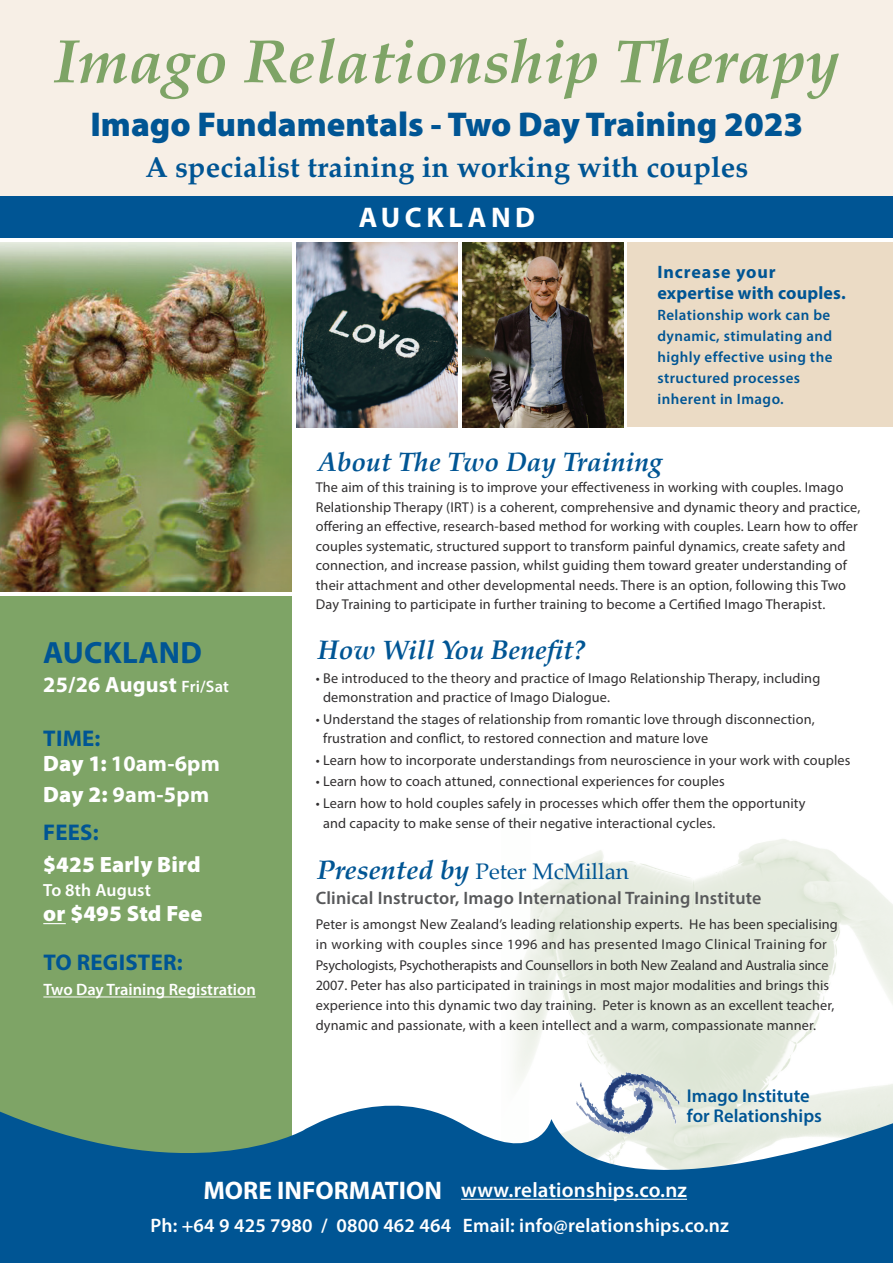
<style>
.page{position:relative;width:893px;height:1263px;background:#fff}
.page>*{position:absolute;margin:0;border:0;box-sizing:border-box;transform-origin:0 0}
.t1{font:italic 700 61.5px "Palatino";color:#7ea466}
.t2{font:900 34.5px "Myriad Pro";color:#005594}
.t3{font:700 30.9px "Myriad Pro";letter-spacing:.01em;color:#005594}
.t4{font:700 28.95px "Palatino";letter-spacing:.005em;color:#005594}
.t5{font:700 28.5px "Myriad Pro";letter-spacing:.16em;color:#fff}
.t6{font:italic 700 27px "Palatino";color:#005594}
.t7{font:700 25.5px "Myriad Pro";color:#fff}
.t8{font:700 22.8px "Myriad Pro";letter-spacing:.01em;color:#005594}
.t9{font:22.5px "Palatino";color:#005594}
.t10{font:700 22.2px/30.8px "Myriad Pro";letter-spacing:.01em;color:#fff}
.t11{font:900 22.2px "Myriad Pro";letter-spacing:.01em;color:#fff}
.t12{font:700 22.05px "Myriad Pro";letter-spacing:.01em;color:#fff}
.t13{font:600 21px "Myriad Pro";letter-spacing:.01em;color:#fff}
.t14{font:600 19.5px "Myriad Pro";letter-spacing:.01em;color:#fff}
.t15{font:600 18.6px/19.6px "Myriad Pro";color:#005594}
.t16{font:600 18px "Myriad Pro";letter-spacing:.01em;color:#57585a}
.t17{font:700 18px/21px "Myriad Pro";letter-spacing:.01em;color:#005594}
.t18{font:600 17.7px "Myriad Pro";letter-spacing:.01em;color:#fff}
.t19{font:600 16.5px "Myriad Pro";color:#fff}
.t20{font:600 15px/21px "Myriad Pro";letter-spacing:.03em;color:#005594}
.t21{font:14.25px/19.5px "Myriad Pro";letter-spacing:.01em;color:#312f30}
.s1{font-weight:600;font-size:16.5px}
.s2{font-weight:900}
.s3{font-weight:700;font-style:italic;font-size:27px}
</style>
<div class="page">
<img style="left:515px;top:839px;width:378px;height:239px">
<div style="left:0;top:596px;width:292px;height:643px;background:#7ea466"></div>
<svg style="left:0;top:1078px;width:893px;height:185px;fill:#005594"></svg>
<img style="left:296px;top:242px;width:161px;height:185px">
<img style="left:462px;top:242px;width:161px;height:185px">
<div style="left:628px;top:209px;width:265px;height:218px;background:#ebdbc5"></div>
<div style="left:0;top:0;width:893px;height:241px;background:#f7efe6"></div>
<img style="left:576px;top:1073px;width:104px;height:62px">
<div style="left:0;top:237px;width:893px;height:5px;background:#fff"></div>
<hr style="left:461px;top:1199px;width:226px;height:1px;background:#fff">
<img style="left:0;top:242px;width:292px;height:350px">
<div style="left:0;top:196px;width:893px;height:42px;background:#005594"></div>
<svg style="left:43px;top:923px;width:23px;height:1px"></svg>
<hr style="left:43px;top:996px;width:213px;height:1px;background:#fff">
<h1 class="t1" style="left:54px;top:11px;width:787px">Imago Relationship Therapy</h1>
<h2 class="t2" style="left:90px;top:101px;width:714px">Imago Fundamentals - Two Day Training 2023</h2>
<h3 class="t4" style="left:146px;top:143px;width:604px">A specialist training in working with couples</h3>
<h3 class="t5" style="left:359px;top:199px;width:178px">AUCKLAND</h3>
<p class="t17" style="left:657px;top:261px;width:190px">Increase your expertise with couples.</p>
<p class="t20" style="left:657px;top:304px;width:177px">Relationship work can be dynamic, stimulating and highly effective using the structured processes inherent in Imago.</p>
<h3 class="t6" style="left:318px;top:439px;width:346px">About The Two Day Training</h3>
<h3 class="t3" style="left:43px;top:633px;width:160px">AUCKLAND</h3>
<h3 class="t12" style="left:43px;top:671px;width:187px">25/26 August <span class="s1">Fri/Sat</span></h3>
<h3 class="t8" style="left:43px;top:723px;width:59px">TIME:</h3>
<h3 class="t10" style="left:43px;top:747px;width:178px"><span class="s2">Day 1:</span> 10am-6pm<br><span class="s2">Day 2:</span> 9am-5pm</h3>
<h3 class="t8" style="left:43px;top:817px;width:57px">FEES:</h3>
<h3 class="t11" style="left:43px;top:850px;width:159px">$425 Early Bird</h3>
<p class="t18" style="left:43px;top:879px;width:109px">To 8th August</p>
<h3 class="t11" style="left:43px;top:899px;width:161px">or $495 Std Fee</h3>
<h3 class="t8" style="left:43px;top:948px;width:141px">TO REGISTER:</h3>
<p class="t19" style="left:43px;top:979px;width:214px">Two Day Training Registration</p>
<p class="t21" style="left:316px;top:477px;width:546px">The aim of this training is to improve your effectiveness in working with couples. Imago Relationship Therapy (IRT) is a coherent, comprehensive and dynamic theory and practice, offering an effective, research-based method for working with couples. Learn how to offer couples systematic, structured support to transform painful dynamics, create safety and connection, and increase passion, whilst guiding them toward greater understanding of their attachment and other developmental needs. There is an option, following this Two Day Training to participate in further training to become a Certified Imago Therapist.</p>
<h3 class="t6" style="left:318px;top:627px;width:269px">How Will You Benefit?</h3>
<p class="t21" style="left:323px;top:668px;width:499px;text-indent:-7px">• Be introduced to the theory and practice of Imago Relationship Therapy, including demonstration and practice of Imago Dialogue.</p>
<p class="t21" style="left:323px;top:709px;width:493px;text-indent:-7px">• Understand the stages of relationship from romantic love through disconnection, frustration and conflict, to restored connection and mature love</p>
<p class="t21" style="left:316px;top:750px;width:536px">• Learn how to incorporate understandings from neuroscience in your work with couples</p>
<p class="t21" style="left:316px;top:772px;width:410px">• Learn how to coach attuned, connectional experiences for couples</p>
<p class="t21" style="left:323px;top:793px;width:484px;text-indent:-7px">• Learn how to hold couples safely in processes which offer them the opportunity and capacity to make sense of their negative interactional cycles.</p>
<h3 class="t9" style="left:317px;top:852px;width:314px"><span class="s3">Presented by</span> Peter McMillan</h3>
<p class="t16" style="left:316px;top:886px;width:447px">Clinical Instructor, Imago International Training Institute</p>
<p class="t21" style="left:316px;top:914px;width:523px;line-height:20.2px">Peter is amongst New Zealand’s leading relationship experts. He has been specialising in working with couples since 1996 and has presented Imago Clinical Training for Psychologists, Psychotherapists and Counsellors in both New Zealand and Australia since 2007. Peter has also participated in trainings in most major modalities and brings this experience into this dynamic two day training. Peter is known as an excellent teacher, dynamic and passionate, with a keen intellect and a warm, compassionate manner.</p>
<h3 class="t15" style="left:687px;top:1086px;width:136px">Imago Institute for Relationships</h3>
<h3 class="t7" style="left:203px;top:1174px;width:240px">MORE INFORMATION</h3>
<h3 class="t13" style="left:461px;top:1177px;width:227px">www.relationships.co.nz</h3>
<h3 class="t14" style="left:151px;top:1213px;width:580px">Ph: +64 9 425 7980 / 0800 462 464 Email: info@relationships.co.nz</h3>
</div>
